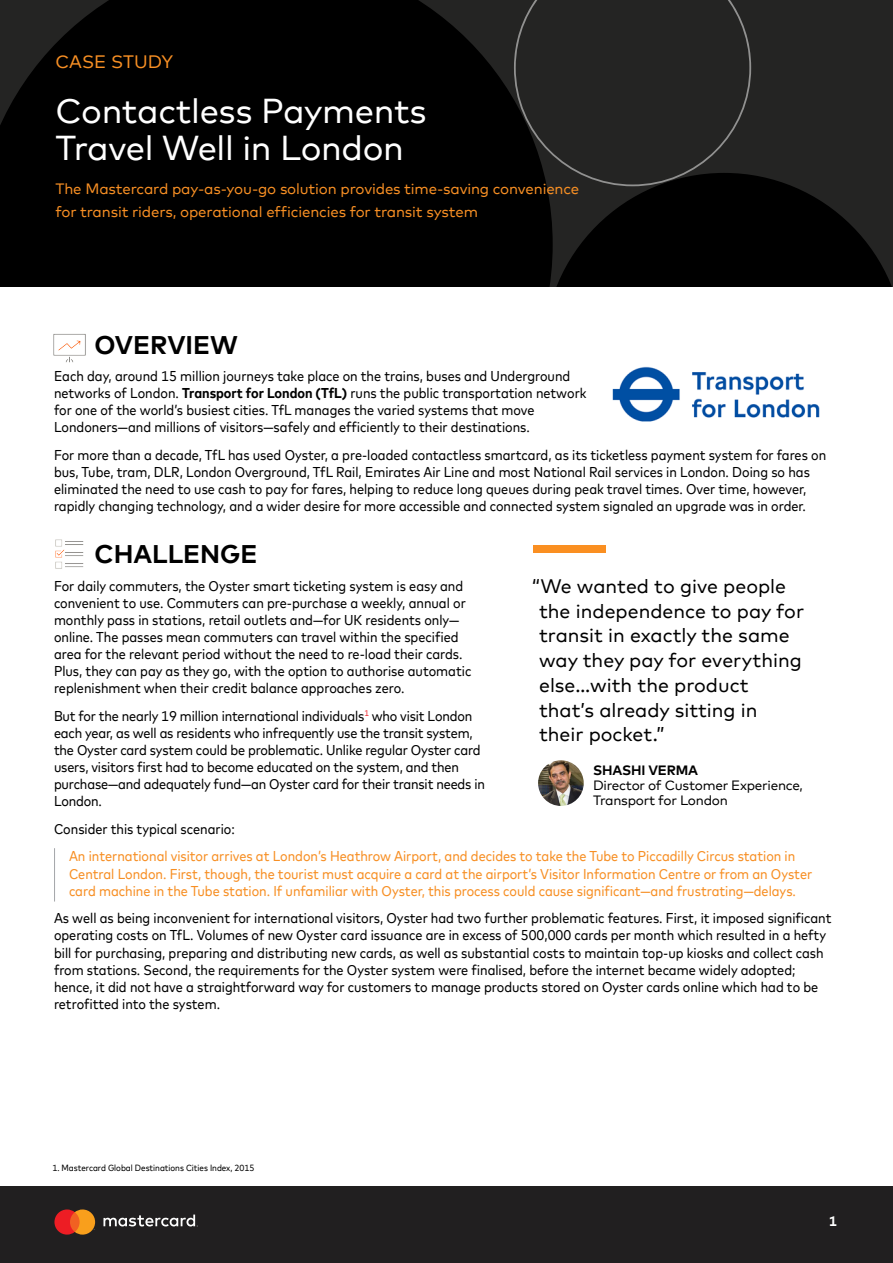
<style>
.page{position:relative;width:893px;height:1263px;background:#fff}
.page>*{position:absolute;margin:0;border:0;box-sizing:border-box;transform-origin:0 0}
.t1{font:34.5px/37.5px "Mark Offc Pro";letter-spacing:-.01em;color:#fff}
.t2{font:700 25.5px "Mark Offc Pro";color:#000}
.t3{font:19.5px/24.8px "Mark Offc Pro";color:#000}
.t4{font:18px "Mark Offc Pro";color:#f78f24}
.t5{font:15px/22.5px "Mark Offc Pro";letter-spacing:-.01em;color:#f78f24}
.t6{font:14.25px/17.1px "Mark For MC Nrw";color:#000}
.t7{font:14.25px/17.1px "Mark For MC Nrw";color:#f78f24}
.t8{font:700 13.8px "Mark Offc Pro";color:#fff}
.t9{font:13.5px/15px "Mark Offc Pro";letter-spacing:-.02em;color:#000}
.t10{font:700 13.5px "Mark Offc Pro";letter-spacing:-.01em;color:#000}
.t11{font:9px "Mark For MC Nrw";color:#000}
.s1{font-weight:700}
.s2{color:#fff}
</style>
<div class="page">
<div style="left:0;top:0;width:514px;height:287px;background:#000"></div>
<svg style="left:514px;top:0;width:379px;height:287px"></svg>
<img style="left:53px;top:334px;width:33px;height:29px">
<img style="left:55px;top:539px;width:29px;height:30px">
<div style="left:0;top:1187px;width:893px;height:76px;background:#211f20"></div>
<svg style="left:54px;top:1209px;width:41px;height:25px"></svg>
<svg style="left:103px;top:1214px;width:95px;height:12px"></svg>
<hr style="left:54px;top:848px;width:1px;height:53px;background:#a7a9ac">
<img style="left:538px;top:760px;width:46px;height:46px;border-radius:23px">
<img style="left:612px;top:366px;width:208px;height:56px">
<div style="left:534px;top:545px;width:72px;height:8px;background:#fa8f21"></div>
<p class="t4" style="left:56px;top:48px;width:119px">CASE STUDY</p>
<h1 class="t1" style="left:56px;top:89px;width:372px">Contactless Payments<br>Travel Well in London</h1>
<p class="t5" style="left:56px;top:176px;width:525px">The Mastercard pay-as-you-go solution provides time-saving convenience for transit riders, operational efficiencies for transit system</p>
<h2 class="t2" style="left:94px;top:325px;width:145px">OVERVIEW</h2>
<p class="t6" style="left:54px;top:366px;width:534px">Each day, around 15 million journeys take place on the trains, buses and Underground networks of London. <span class="s1">Transport for London (TfL)</span> runs the public transportation network for one of the world’s busiest cities. TfL manages the varied systems that move Londoners—and millions of visitors—safely and efficiently to their destinations.</p>
<p class="t6" style="left:54px;top:445px;width:774px">For more than a decade, TfL has used Oyster, a pre-loaded contactless smartcard, as its ticketless payment system for fares on bus, Tube, tram, DLR, London Overground, TfL Rail, Emirates Air Line and most National Rail services in London. Doing so has eliminated the need to use cash to pay for fares, helping to reduce long queues during peak travel times. Over time, however, rapidly changing technology, and a wider desire for more accessible and connected system signaled an upgrade was in order.</p>
<h2 class="t2" style="left:94px;top:535px;width:165px">CHALLENGE</h2>
<p class="t6" style="left:54px;top:576px;width:419px">For daily commuters, the Oyster smart ticketing system is easy and convenient to use. Commuters can pre-purchase a weekly, annual or monthly pass in stations, retail outlets and—for UK residents only— online. The passes mean commuters can travel within the specified area for the relevant period without the need to re-load their cards.<br>Plus, they can pay as they go, with the option to authorise automatic replenishment when their credit balance approaches zero.</p>
<p class="t6" style="left:54px;top:706px;width:432px">But for the nearly 19 million international individuals<sup>1</sup> who visit London each year, as well as residents who infrequently use the transit system, the Oyster card system could be problematic. Unlike regular Oyster card users, visitors first had to become educated on the system, and then purchase—and adequately fund—an Oyster card for their transit needs in London.</p>
<p class="t6" style="left:54px;top:819px;width:182px">Consider this typical scenario:</p>
<p class="t7" style="left:69px;top:847px;width:745px">An international visitor arrives at London’s Heathrow Airport, and decides to take the Tube to Piccadilly Circus station in<br>Central London. First, though, the tourist must acquire a card at the airport’s Visitor Information Centre or from an Oyster card machine in the Tube station. If unfamiliar with Oyster, this process could cause significant—and frustrating—delays.</p>
<p class="t6" style="left:54px;top:909px;width:779px">As well as being inconvenient for international visitors, Oyster had two further problematic features. First, it imposed significant operating costs on TfL. Volumes of new Oyster card issuance are in excess of 500,000 cards per month which resulted in a hefty bill for purchasing, preparing and distributing new cards, as well as substantial costs to maintain top-up kiosks and collect cash from stations. Second, the requirements for the Oyster system were finalised, before the internet became widely adopted; hence, it did not have a straightforward way for customers to manage products stored on Oyster cards online which had to be retrofitted into the system.</p>
<h3 class="t3" style="left:539px;top:572px;width:267px;text-indent:-7px">“We wanted to give people the independence to pay for transit in exactly the same way they pay for everything else…with the product that’s already sitting in their pocket.”</h3>
<p class="t10" style="left:593px;top:759px;width:107px">SHASHI VERMA</p>
<p class="t9" style="left:593px;top:776px;width:211px">Director of Customer Experience,<br>Transport for London<span class="s2">Experience</span></p>
<p class="t11" style="left:52px;top:1161px;width:204px">1. Mastercard Global Destinations Cities Index, 2015</p>
<p class="t8" style="left:829px;top:1211px;width:10px">1</p>
</div>
